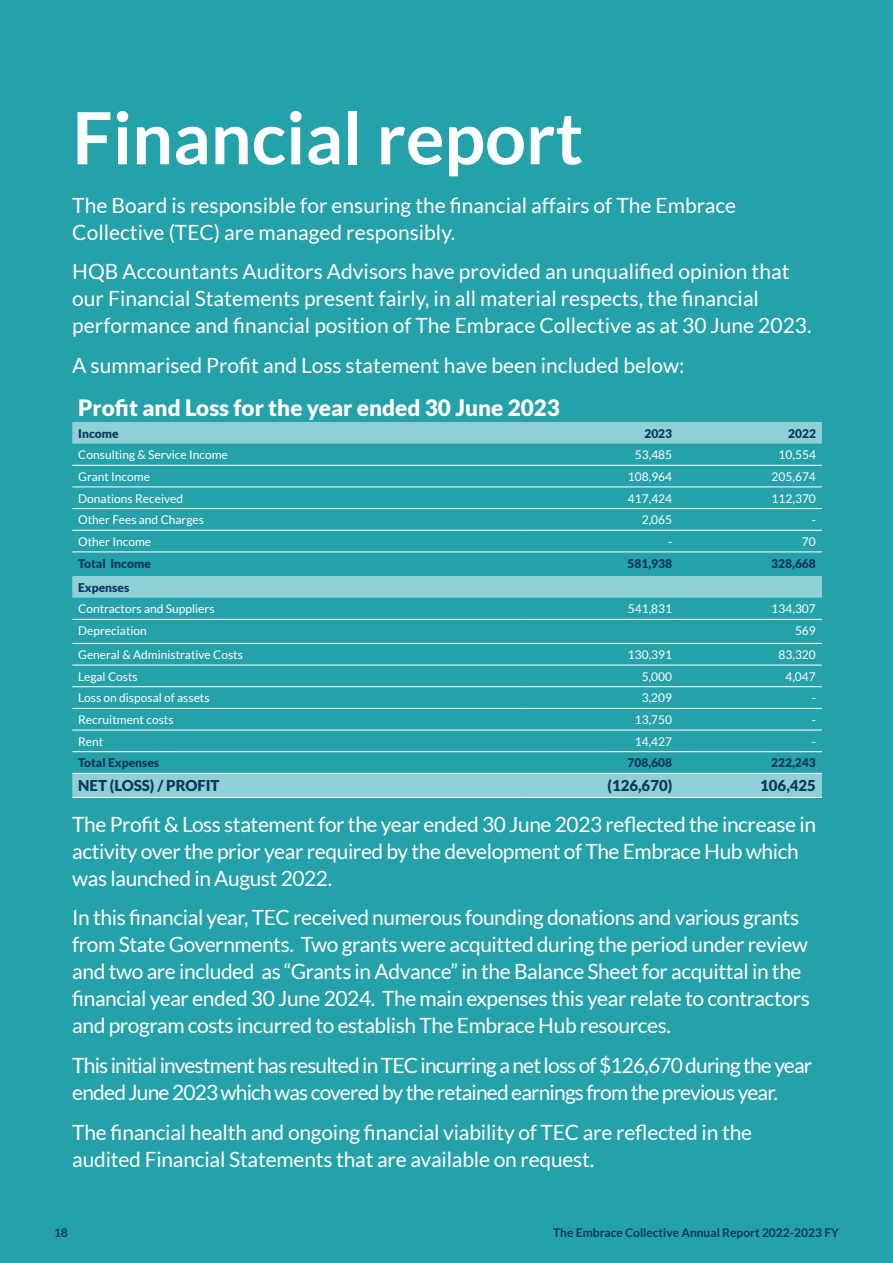
<style>
.page{position:relative;width:893px;height:1263px;background:#25a1aa}
.page>*{position:absolute;margin:0;border:0;box-sizing:border-box;transform-origin:0 0}
.t1{font:700 72px "Lato";color:#fff}
.t2{font:900 22.5px "Lato";color:#fff}
.t3{font:21px/27px "Lato";letter-spacing:-.02em;color:#fff}
.t4{font:21px/27px "Lato";color:#fff}
.t5{font:21px/27px "Lato";letter-spacing:-.04em;color:#fff}
.t6{font:900 15px "Lato";color:#0a395b}
.t7{font:12px "Lato";color:#fff}
.t8{font:900 12px "Lato";color:#0a395b}
.t9{font:700 12px "Lato";color:#0a395b}
</style>
<div class="page">
<svg style="left:72px;top:422px;width:750px;height:375px"></svg>
<hr style="left:72px;top:465px;width:449px;height:1px;background:#fff">
<hr style="left:521px;top:465px;width:157px;height:1px;background:#fff">
<hr style="left:678px;top:465px;width:144px;height:1px;background:#fff">
<hr style="left:72px;top:487px;width:449px;height:1px;background:#fff">
<hr style="left:521px;top:487px;width:157px;height:1px;background:#fff">
<hr style="left:678px;top:487px;width:144px;height:1px;background:#fff">
<hr style="left:72px;top:508px;width:449px;height:1px;background:#fff">
<hr style="left:521px;top:508px;width:157px;height:1px;background:#fff">
<hr style="left:678px;top:508px;width:144px;height:1px;background:#fff">
<hr style="left:72px;top:530px;width:449px;height:1px;background:#fff">
<hr style="left:521px;top:530px;width:157px;height:1px;background:#fff">
<hr style="left:678px;top:530px;width:144px;height:1px;background:#fff">
<hr style="left:72px;top:551px;width:449px;height:1px;background:#fff">
<hr style="left:521px;top:551px;width:157px;height:1px;background:#fff">
<hr style="left:678px;top:551px;width:144px;height:1px;background:#fff">
<hr style="left:72px;top:619px;width:449px;height:1px;background:#fff">
<hr style="left:521px;top:619px;width:157px;height:1px;background:#fff">
<hr style="left:678px;top:619px;width:144px;height:1px;background:#fff">
<hr style="left:72px;top:643px;width:449px;height:1px;background:#fff">
<hr style="left:521px;top:643px;width:157px;height:1px;background:#fff">
<hr style="left:678px;top:643px;width:144px;height:1px;background:#fff">
<hr style="left:72px;top:665px;width:449px;height:1px;background:#fff">
<hr style="left:521px;top:665px;width:157px;height:1px;background:#fff">
<hr style="left:678px;top:665px;width:144px;height:1px;background:#fff">
<hr style="left:72px;top:686px;width:449px;height:1px;background:#fff">
<hr style="left:521px;top:686px;width:157px;height:1px;background:#fff">
<hr style="left:678px;top:686px;width:144px;height:1px;background:#fff">
<hr style="left:72px;top:708px;width:449px;height:1px;background:#fff">
<hr style="left:521px;top:708px;width:157px;height:1px;background:#fff">
<hr style="left:678px;top:708px;width:144px;height:1px;background:#fff">
<hr style="left:72px;top:730px;width:449px;height:1px;background:#fff">
<hr style="left:521px;top:730px;width:157px;height:1px;background:#fff">
<hr style="left:678px;top:730px;width:144px;height:1px;background:#fff">
<hr style="left:72px;top:751px;width:449px;height:1px;background:#fff">
<hr style="left:521px;top:751px;width:157px;height:1px;background:#fff">
<hr style="left:678px;top:751px;width:144px;height:1px;background:#fff">
<hr style="left:72px;top:773px;width:449px;height:1px;background:#fff">
<hr style="left:521px;top:773px;width:157px;height:1px;background:#fff">
<hr style="left:678px;top:773px;width:144px;height:1px;background:#fff">
<hr style="left:72px;top:797px;width:449px;height:1px;background:#fff">
<hr style="left:521px;top:797px;width:157px;height:1px;background:#fff">
<hr style="left:678px;top:797px;width:144px;height:1px;background:#fff">
<h1 class="t1" style="left:72px;top:97px;width:512px">Financial report</h1>
<p class="t4" style="left:72px;top:191px;width:665px">The Board is responsible for ensuring the financial affairs of The Embrace<br>Collective (TEC) are managed responsibly.</p>
<p class="t4" style="left:72px;top:258px;width:741px">HQB Accountants Auditors Advisors have provided an unqualified opinion that our Financial Statements present fairly, in all material respects, the financial performance and financial position of The Embrace Collective as at 30 June 2023.</p>
<p class="t4" style="left:72px;top:352px;width:614px">A summarised Profit and Loss statement have been included below:</p>
<p class="t2" style="left:78px;top:394px;width:483px">Profit and Loss for the year ended 30 June 2023</p>
<p class="t8" style="left:78px;top:426px;width:42px">Income</p>
<p class="t8" style="left:644px;top:426px;width:29px">2023</p>
<p class="t8" style="left:788px;top:426px;width:29px">2022</p>
<p class="t7" style="left:78px;top:448px;width:151px">Consulting &amp; Service Income</p>
<p class="t7" style="left:635px;top:448px;width:39px">53,485</p>
<p class="t7" style="left:779px;top:448px;width:39px">10,554</p>
<p class="t7" style="left:78px;top:470px;width:73px">Grant Income</p>
<p class="t7" style="left:628px;top:470px;width:46px">108,964</p>
<p class="t7" style="left:772px;top:470px;width:46px">205,674</p>
<p class="t7" style="left:78px;top:492px;width:106px">Donations Received</p>
<p class="t7" style="left:628px;top:492px;width:46px">417,424</p>
<p class="t7" style="left:772px;top:492px;width:46px">112,370</p>
<p class="t7" style="left:78px;top:513px;width:127px">Other Fees and Charges</p>
<p class="t7" style="left:642px;top:513px;width:32px">2,065</p>
<p class="t7" style="left:812px;top:513px;width:6px">-</p>
<p class="t7" style="left:78px;top:535px;width:74px">Other Income</p>
<p class="t7" style="left:668px;top:535px;width:6px">-</p>
<p class="t7" style="left:802px;top:535px;width:15px">70</p>
<p class="t8" style="left:78px;top:556px;width:74px">Total Income</p>
<p class="t8" style="left:628px;top:556px;width:46px">581,938</p>
<p class="t8" style="left:771px;top:556px;width:46px">328,668</p>
<p class="t8" style="left:78px;top:580px;width:53px">Expenses</p>
<p class="t7" style="left:78px;top:602px;width:138px">Contractors and Suppliers</p>
<p class="t7" style="left:628px;top:602px;width:46px">541,831</p>
<p class="t7" style="left:772px;top:602px;width:46px">134,307</p>
<p class="t7" style="left:78px;top:624px;width:70px">Depreciation</p>
<p class="t7" style="left:795px;top:624px;width:22px">569</p>
<p class="t7" style="left:78px;top:648px;width:166px">General &amp; Administrative Costs</p>
<p class="t7" style="left:628px;top:648px;width:46px">130,391</p>
<p class="t7" style="left:778px;top:648px;width:39px">83,320</p>
<p class="t7" style="left:78px;top:670px;width:61px">Legal Costs</p>
<p class="t7" style="left:642px;top:670px;width:32px">5,000</p>
<p class="t7" style="left:785px;top:670px;width:32px">4,047</p>
<p class="t7" style="left:78px;top:691px;width:133px">Loss on disposal of assets</p>
<p class="t7" style="left:642px;top:691px;width:32px">3,209</p>
<p class="t7" style="left:812px;top:691px;width:6px">-</p>
<p class="t7" style="left:78px;top:713px;width:97px">Recruitment costs</p>
<p class="t7" style="left:635px;top:713px;width:39px">13,750</p>
<p class="t7" style="left:812px;top:713px;width:6px">-</p>
<p class="t7" style="left:78px;top:735px;width:27px">Rent</p>
<p class="t7" style="left:635px;top:735px;width:39px">14,427</p>
<p class="t7" style="left:812px;top:735px;width:6px">-</p>
<p class="t8" style="left:78px;top:756px;width:83px">Total Expenses</p>
<p class="t8" style="left:627px;top:756px;width:46px">708,608</p>
<p class="t8" style="left:771px;top:756px;width:46px">222,243</p>
<p class="t6" style="left:78px;top:777px;width:143px">NET (LOSS) / PROFIT</p>
<p class="t6" style="left:607px;top:777px;width:66px">(126,670)</p>
<p class="t6" style="left:760px;top:777px;width:57px">106,425</p>
<p class="t3" style="left:72px;top:810px;width:745px">The Profit &amp; Loss statement for the year ended 30 June 2023 reflected the increase in activity over the prior year required by the development of The Embrace Hub which was launched in August 2022.</p>
<p class="t3" style="left:72px;top:904px;width:739px">In this financial year, TEC received numerous founding donations and various grants from State Governments. Two grants were acquitted during the period under review and two are included as “Grants in Advance” in the Balance Sheet for acquittal in the financial year ended 30 June 2024. The main expenses this year relate to contractors and program costs incurred to establish The Embrace Hub resources.</p>
<p class="t5" style="left:72px;top:1052px;width:742px">This initial investment has resulted in TEC incurring a net loss of $126,670 during the year ended June 2023 which was covered by the retained earnings from the previous year.</p>
<p class="t3" style="left:72px;top:1119px;width:681px">The financial health and ongoing financial viability of TEC are reflected in the audited Financial Statements that are available on request.</p>
<p class="t9" style="left:54px;top:1225px;width:15px">18</p>
<p class="t9" style="left:553px;top:1225px;width:287px">The Embrace Collective Annual Report 2022-2023 FY</p>
</div>
